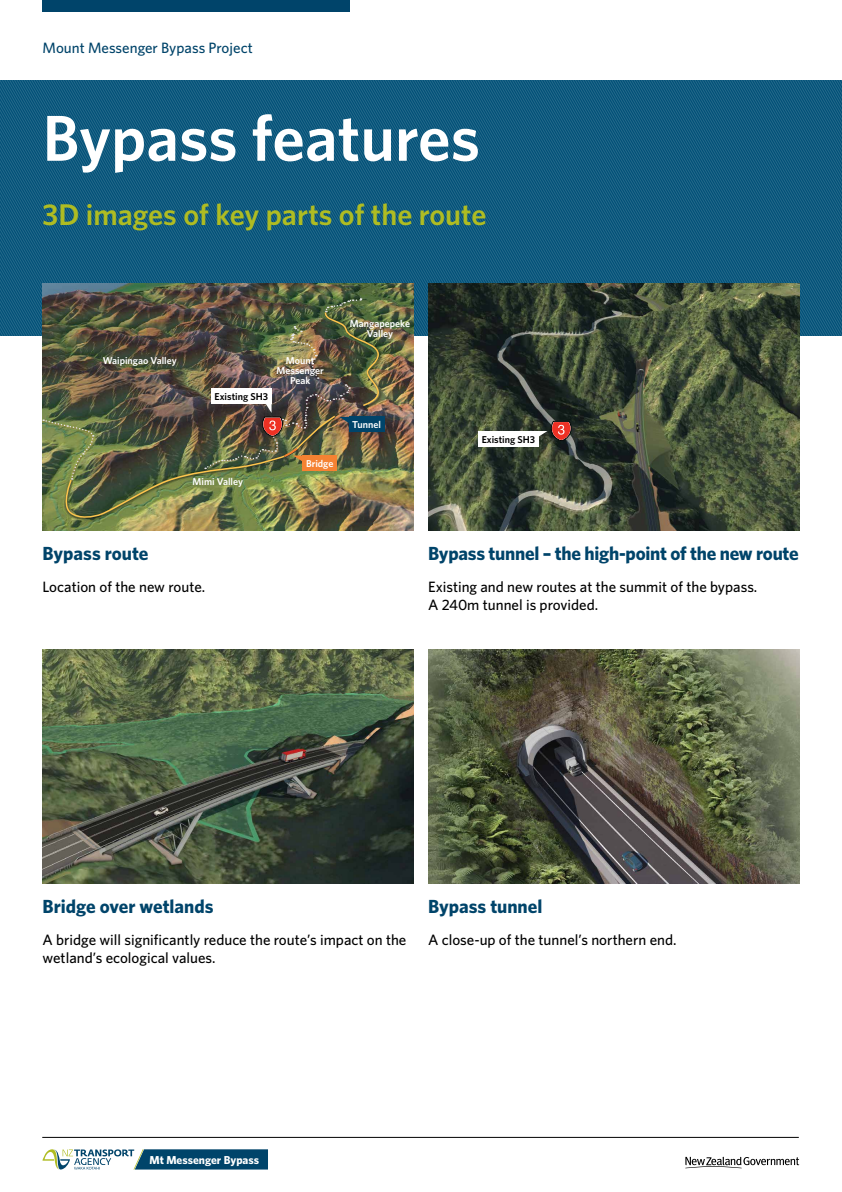
<style>
.page{position:relative;width:842px;height:1192px;background:#fff}
.page>*{position:absolute;margin:0;border:0;box-sizing:border-box;transform-origin:0 0}
.t1{font:600 65px "Whitney";color:#fff}
.t2{font:600 30px "Whitney";color:#afbc22}
.t3{font:700 19px "Whitney";letter-spacing:-.015em;color:#00446a}
.t4{font:500 15px/18px "Whitney";color:#000}
.t5{font:500 15px "Whitney";color:#00446a}
.t6{font:700 11.55px "Whitney";color:#fff}
.t7{font:600 10px/10px "Whitney";color:#fff;text-align:center}
.t8{font:600 10px "Whitney";color:#000}
</style>
<div class="page">
<div style="left:43px;top:0;width:307px;height:12px;background:#00446a"></div>
<svg style="left:42px;top:1149px;width:226px;height:21px"></svg>
<svg style="left:685px;top:1157px;width:114px;height:11px"></svg>
<hr style="left:42px;top:1137px;width:757px;height:1px;background:#000">
<img style="left:43px;top:650px;width:371px;height:234px">
<svg style="left:380px;top:81px;width:462px;height:255px;background:#115b7f"></svg>
<img style="left:428px;top:283px;width:371px;height:247px">
<img style="left:428px;top:650px;width:371px;height:234px">
<img style="left:43px;top:283px;width:371px;height:247px">
<div style="left:323px;top:311px;width:60px;height:98px;background:#000;opacity:.75"></div>
<div style="left:349px;top:417px;width:35px;height:15px;background:#00446a"></div>
<div style="left:478px;top:431px;width:61px;height:15px;background:#fff"></div>
<svg style="left:537px;top:421px;width:34px;height:20px"></svg>
<img style="left:0;top:81px;width:380px;height:441px">
<p class="t5" style="left:43px;top:38px;width:212px">Mount Messenger Bypass Project</p>
<h1 class="t1" style="left:43px;top:95px;width:439px">Bypass features</h1>
<h2 class="t2" style="left:43px;top:194px;width:446px">3D images of key parts of the route</h2>
<p class="t7" style="left:103px;top:355px;width:75px">Waipingao Valley</p>
<p class="t8" style="left:215px;top:390px;width:55px">Existing SH3</p>
<p class="t7" style="left:277px;top:355px;width:49px">Mount<br>Messenger<br>Peak</p>
<p class="t7" style="left:193px;top:476px;width:52px">Mimi Valley</p>
<p class="t7" style="left:306px;top:458px;width:29px">Bridge</p>
<p class="t7" style="left:350px;top:318px;width:62px">Mangapepeke<br>Valley</p>
<p class="t7" style="left:352px;top:420px;width:30px">Tunnel</p>
<p class="t8" style="left:482px;top:432px;width:55px">Existing SH3</p>
<p class="t3" style="left:43px;top:540px;width:107px">Bypass route</p>
<p class="t4" style="left:43px;top:577px;width:164px">Location of the new route.</p>
<p class="t3" style="left:428px;top:540px;width:372px">Bypass tunnel – the high-point of the new route</p>
<p class="t4" style="left:428px;top:577px;width:331px">Existing and new routes at the summit of the bypass.<br>A 240m tunnel is provided.</p>
<p class="t3" style="left:43px;top:894px;width:173px">Bridge over wetlands</p>
<p class="t4" style="left:43px;top:931px;width:365px">A bridge will significantly reduce the route’s impact on the wetland’s ecological values.</p>
<p class="t3" style="left:428px;top:894px;width:116px">Bypass tunnel</p>
<p class="t4" style="left:428px;top:931px;width:250px">A close-up of the tunnel’s northern end.</p>
<p class="t6" style="left:149px;top:1152px;width:111px">Mt Messenger Bypass</p>
</div>
